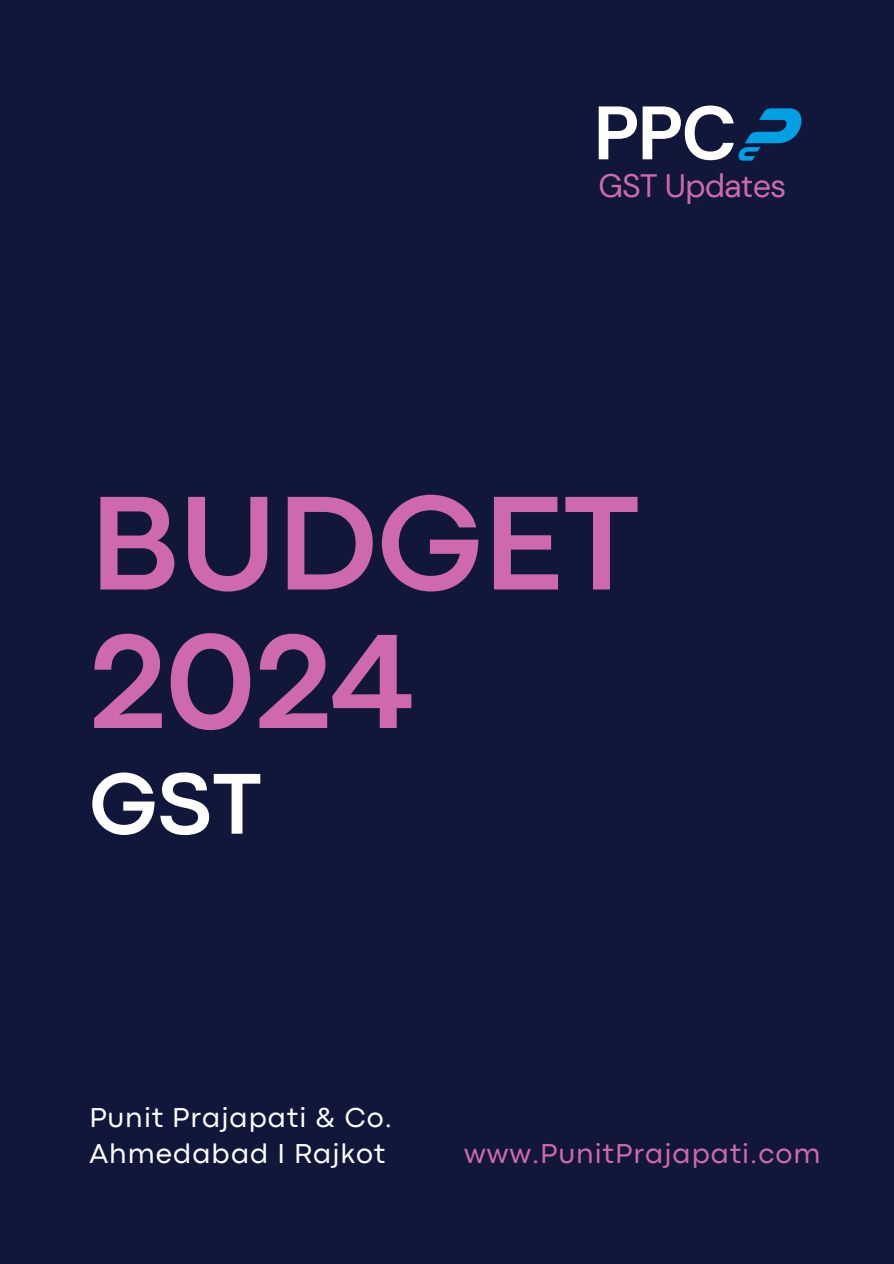
<style>
.page{position:relative;width:894px;height:1264px;background:#fff}
.page>*{position:absolute;margin:0;border:0;box-sizing:border-box;transform-origin:0 0}
.t1{font:700 139.5px/138.3px "Codec Pro";color:#cf69af}
.t2{font:700 90px "Codec Pro";color:#fff}
.t3{font:700 75.45px "DM Sans";color:#fff}
.t4{font:32.4px "DM Sans";letter-spacing:-.025em;color:#cf69af}
.t5{font:28.5px "Codec Pro";letter-spacing:.035em;color:#fff}
.t6{font:28.5px "Codec Pro";letter-spacing:.035em;color:#cf69af}
</style>
<div class="page">
<div style="left:0;top:0;width:893px;height:1263px;background:#10173a"></div>
<img style="left:738px;top:108px;width:64px;height:53px">
<h2 class="t3" style="left:593px;top:84px;width:145px">PPC</h2>
<p class="t4" style="left:598px;top:165px;width:189px">GST Updates</p>
<h3 class="t1" style="left:89px;top:484px;width:552px">BUDGET<br>2024</h3>
<h1 class="t2" style="left:89px;top:771px;width:174px">GST</h1>
<h2 class="t5" style="left:89px;top:1107px;width:304px">Punit Prajapati &amp; Co.</h2>
<p class="t5" style="left:89px;top:1143px;width:297px">Ahmedabad I Rajkot</p>
<p class="t6" style="left:464px;top:1143px;width:358px">www.PunitPrajapati.com</p>
</div>
